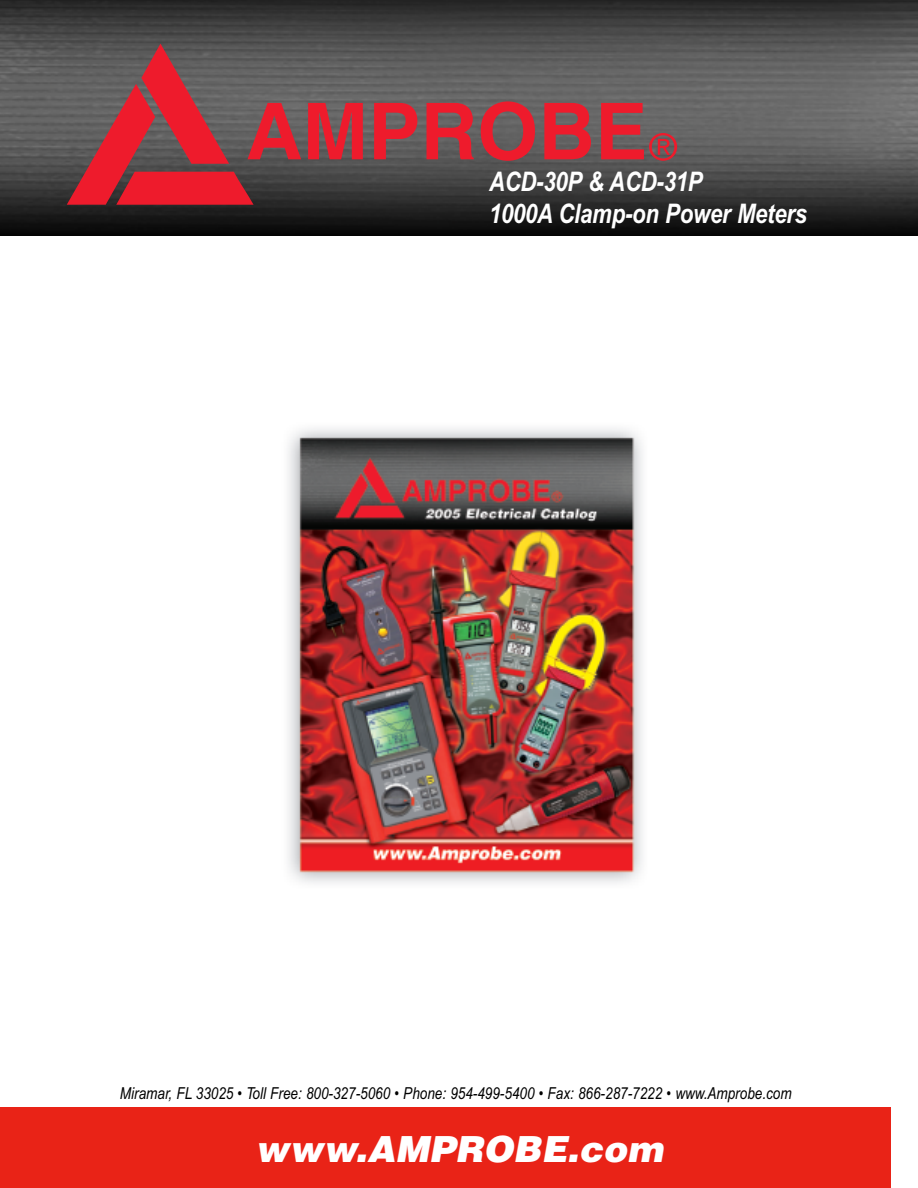
<style>
.page{position:relative;width:918px;height:1188px;background:#fff}
.page>*{position:absolute;margin:0;border:0;box-sizing:border-box;transform-origin:0 0}
.t1{font:italic 900 36px "Helvetica";color:#fff}
.t2{font:italic 700 27px/32.4px "Arial Narrow";letter-spacing:-.01em;color:#fff}
.t3{font:italic 16.5px "Arial Narrow";color:#000}
</style>
<div class="page">
<div style="left:0;top:1107px;width:891px;height:81px;background:#e92317"></div>
<img style="left:0;top:0;width:918px;height:235px">
<svg style="left:308px;top:103px;width:55px;height:56px;background:#c1313d"></svg>
<svg style="left:374px;top:103px;width:43px;height:56px;background:#b13943"></svg>
<svg style="left:427px;top:103px;width:47px;height:56px;background:#b8353f"></svg>
<svg style="left:481px;top:101px;width:54px;height:60px;background:#a83d46"></svg>
<svg style="left:544px;top:103px;width:47px;height:56px;background:#c3313d"></svg>
<svg style="left:601px;top:103px;width:76px;height:58px;background:#9e464d"></svg>
<svg style="left:67px;top:44px;width:234px;height:161px;background:#8e444a"></svg>
<img style="left:288px;top:428px;width:355px;height:455px">
<h2 class="t2" style="left:489px;top:165px;width:320px">ACD-30P &amp; ACD-31P<br>1000A Clamp-on Power Meters</h2>
<p class="t3" style="left:120px;top:1084px;width:673px">Miramar, FL 33025 • Toll Free: 800-327-5060 • Phone: 954-499-5400 • Fax: 866-287-7222 • www.Amprobe.com</p>
<h1 class="t1" style="left:255px;top:1128px;width:409px">www.AMPROBE.com</h1>
</div>
